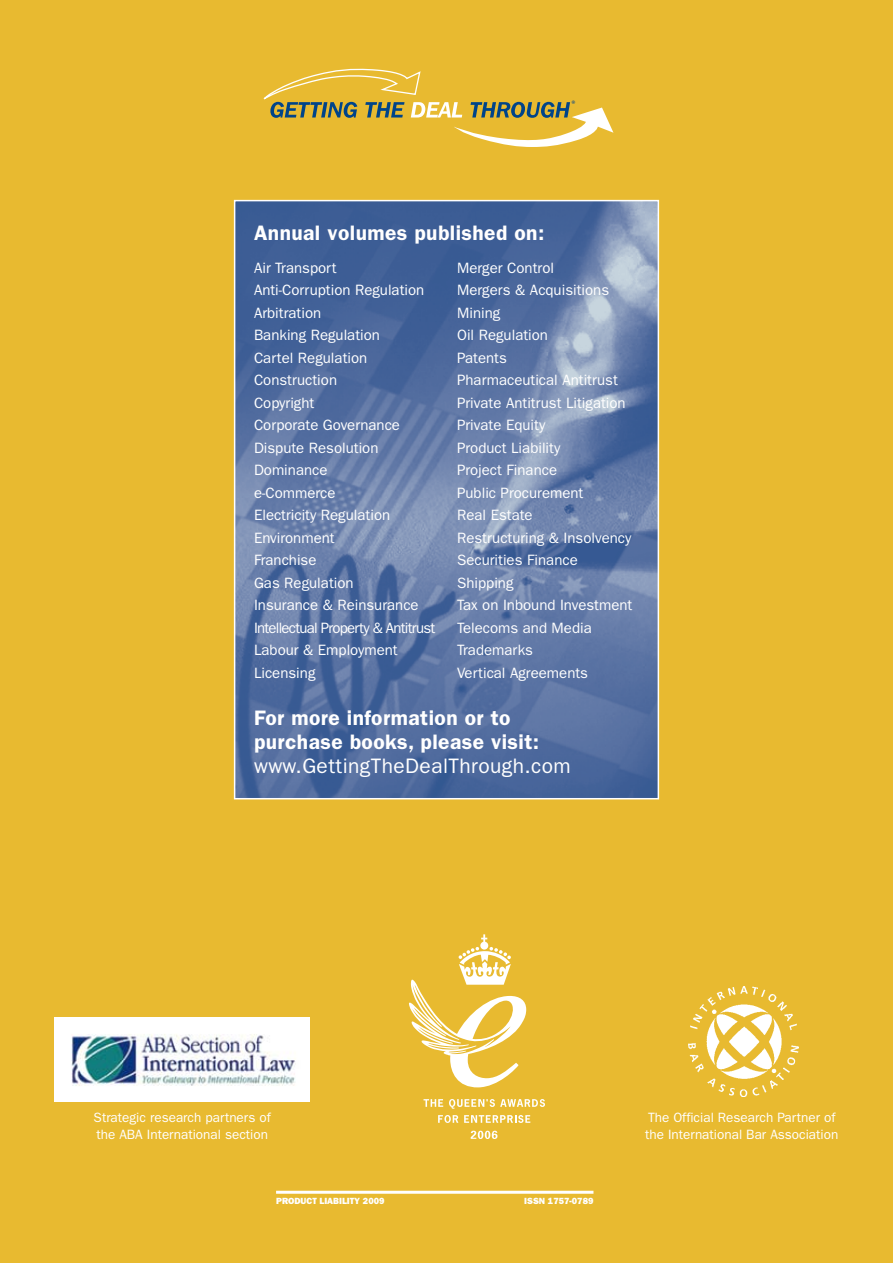
<style>
.page{position:relative;width:893px;height:1263px;background:#e8ba30}
.page>*{position:absolute;margin:0;border:0;box-sizing:border-box;transform-origin:0 0}
.t1{font:600 21px/24px "Franklin Gothic";letter-spacing:.02em;color:#fff}
.t2{font:21px "Franklin Gothic";letter-spacing:.02em;color:#fff}
.t3{font:15px/22.5px "Franklin Gothic";color:#fff}
.t4{font:13.5px/16.5px "Franklin Gothic";color:#fff}
.t5{font:800 9px "Franklin Gothic";color:#fff}
.t6{font:7.8px "Franklin Gothic";color:#004489}
</style>
<div class="page">
<hr style="left:276px;top:1191px;width:317px;height:3px;background:#fff">
<img style="left:688px;top:986px;width:110px;height:110px">
<svg style="left:423px;top:1099px;width:20px;height:8px"></svg>
<svg style="left:449px;top:1099px;width:96px;height:10px"></svg>
<svg style="left:438px;top:1115px;width:20px;height:8px"></svg>
<svg style="left:464px;top:1115px;width:66px;height:8px"></svg>
<svg style="left:409px;top:934px;width:117px;height:154px"></svg>
<svg style="left:471px;top:1131px;width:26px;height:8px"></svg>
<img style="left:54px;top:1017px;width:256px;height:84px">
<svg style="left:264px;top:69px;width:349px;height:78px"></svg>
<img style="left:237px;top:203px;width:419px;height:593px">
<div style="left:234px;top:200px;width:425px;height:599px;border:2px solid #fff"></div>
<p class="t6" style="left:572px;top:99px;width:7px">®</p>
<h1 class="t1" style="left:254px;top:221px;width:292px">Annual volumes published on:</h1>
<p class="t3" style="left:254px;top:257px;width:183px">Air Transport<br>Anti-Corruption Regulation<br>Arbitration<br>Banking Regulation<br>Cartel Regulation<br>Construction<br>Copyright<br>Corporate Governance<br>Dispute Resolution<br>Dominance<br>e-Commerce<br>Electricity Regulation<br>Environment<br>Franchise<br>Gas Regulation<br>Insurance &amp; Reinsurance<br>Intellectual Property &amp; Antitrust<br>Labour &amp; Employment<br>Licensing</p>
<p class="t3" style="left:457px;top:257px;width:177px">Merger Control<br>Mergers &amp; Acquisitions<br>Mining<br>Oil Regulation<br>Patents<br>Pharmaceutical Antitrust<br>Private Antitrust Litigation<br>Private Equity<br>Product Liability<br>Project Finance<br>Public Procurement<br>Real Estate<br>Restructuring &amp; Insolvency<br>Securities Finance<br>Shipping<br>Tax on Inbound Investment<br>Telecoms and Media<br>Trademarks<br>Vertical Agreements</p>
<h1 class="t1" style="left:254px;top:706px;width:286px">For more information or to purchase books, please visit:</h1>
<h1 class="t2" style="left:254px;top:754px;width:318px">www.GettingTheDealThrough.com</h1>
<p class="t4" style="left:94px;top:1109px;width:179px">Strategic research partners of the ABA International section</p>
<p class="t5" style="left:276px;top:1196px;width:110px">PRODUCT LIABILITY 2009</p>
<p class="t5" style="left:524px;top:1196px;width:71px">ISSN 1757-0789</p>
<p class="t4" style="left:645px;top:1109px;width:195px">The Official Research Partner of the International Bar Association</p>
</div>
